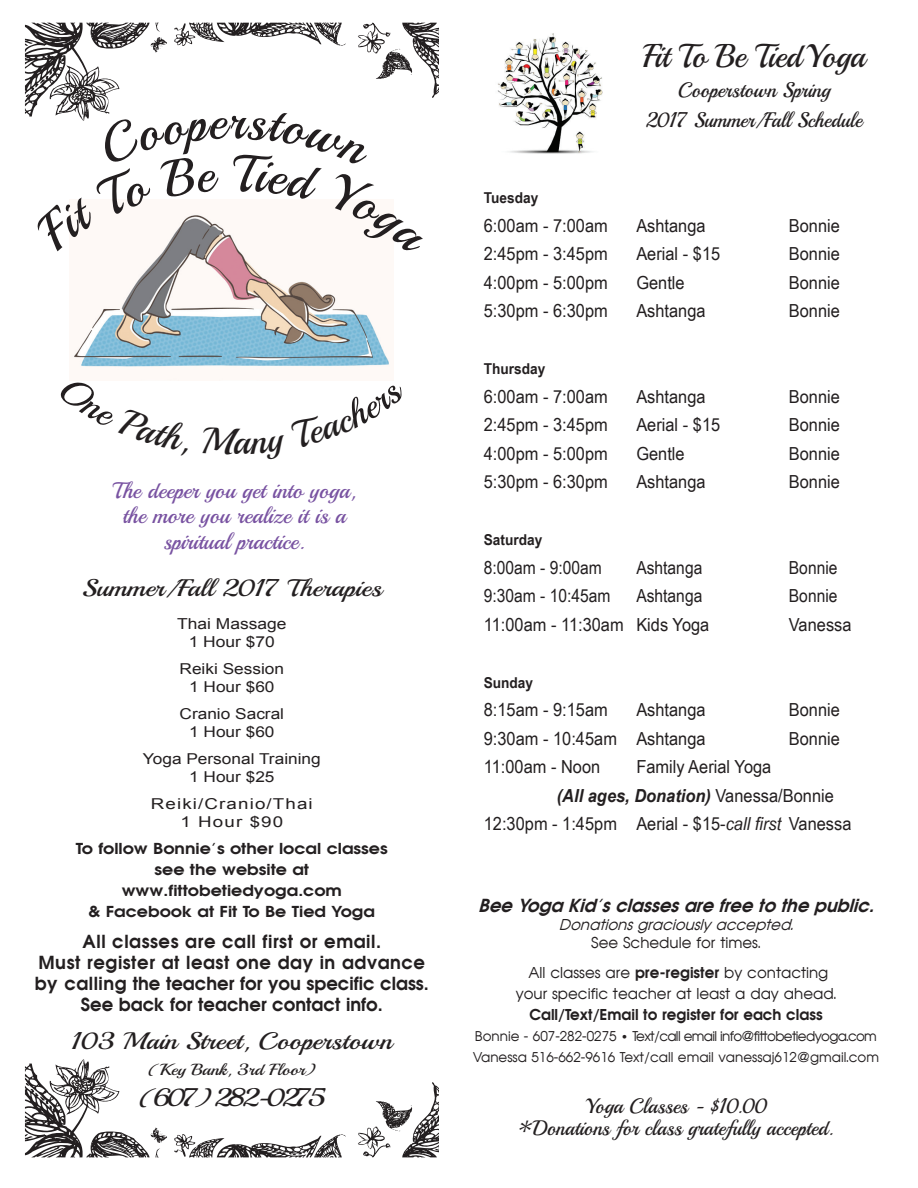
<style>
.page{position:relative;width:918px;height:1188px;background:#fff}
.page>*{position:absolute;margin:0;border:0;box-sizing:border-box;transform-origin:0 0}
.t1{font:33px "Playball";color:#231f20}
.t2{font:25.2px "Playball";letter-spacing:-.1em;color:#231f20;scale:1.15 1}
.t3{font:24px "Playball";color:#231f20;scale:1.15 1}
.t4{font:22.5px/25.5px "Playball";color:#7852a1;text-align:center}
.t5{font:21px/30px "Playball";color:#231f20;text-align:center}
.t6{font:18px "Arial Narrow";color:#231f20;scale:1.11 1}
.t7{font:700 18px/21px "Avian";letter-spacing:.03em;color:#231f20;text-align:center}
.t8{font:18px "Arial Narrow";color:#231f20;scale:1.06 1}
.t9{font:italic 700 18px "Avian";color:#231f20}
.t10{font:italic 700 18px "Arial Narrow";color:#231f20;scale:1.11 1}
.t11{font:16.2px "Playball";color:#231f20;scale:1.15 1}
.t12{font:700 15.15px/21px "Avian";color:#231f20;text-align:center;scale:1.15 1}
.t13{font:15.15px/18.1px "Arial";color:#231f20;text-align:center;scale:1.15 1}
.t14{font:15px/30px "Avian";color:#231f20;text-align:center}
.t15{font:15px/18px "Arial";color:#231f20;text-align:center;scale:1.15 1}
.t16{font:700 15px "Avian";color:#231f20}
.t17{font:700 15px "Arial Narrow";color:#231f20;scale:1.11 1}
.t18{font:italic 15px "Avian";color:#231f20}
.t19{font:15px/18px "Arial";letter-spacing:.06em;color:#231f20;text-align:center;scale:1.25 1}
.t20{font:13.5px/21px "Avian";color:#231f20}
.s1{font-weight:400;font-style:normal}
.s2{font-style:italic}
.s3{font-weight:700}
</style>
<div class="page">
<img style="left:72px;top:256px;width:318px;height:112px">
<svg style="left:25px;top:1059px;width:414px;height:99px"></svg>
<img style="left:497px;top:33px;width:106px;height:121px">
<svg style="left:25px;top:22px;width:414px;height:234px"></svg>
<p class="t4" style="left:113px;top:478px;width:245px">The deeper you get into yoga, the more you realize it is a spiritual practice.</p>
<h3 class="t3" style="left:82px;top:574px;width:262px">Summer/Fall 2017 Therapies</h3>
<p class="t13" style="left:177px;top:615px;width:97px">Thai Massage<br>1 Hour $70</p>
<p class="t15" style="left:180px;top:660px;width:92px">Reiki Session<br>1 Hour $60</p>
<p class="t15" style="left:180px;top:705px;width:92px">Cranio Sacral<br>1 Hour $60</p>
<p class="t15" style="left:143px;top:750px;width:156px">Yoga Personal Training<br>1 Hour $25</p>
<p class="t19" style="left:151px;top:795px;width:131px">Reiki/Cranio/Thai<br>1 Hour $90</p>
<p class="t12" style="left:76px;top:838px;width:273px">To follow Bonnie’s other local classes see the website at www.fittobetiedyoga.com<br>&amp; Facebook at Fit To Be Tied Yoga</p>
<p class="t7" style="left:35px;top:930px;width:396px">All classes are call first or email.<br>Must register at least one day in advance by calling the teacher for you specific class.<br>See back for teacher contact info.</p>
<h3 class="t3" style="left:72px;top:1026px;width:280px">103 Main Street, Cooperstown</h3>
<p class="t11" style="left:148px;top:1059px;width:148px">(Key Bank, 3rd Floor)</p>
<h2 class="t2" style="left:138px;top:1082px;width:164px">(607) 282-0275</h2>
<h1 class="t1" style="left:643px;top:36px;width:224px">Fit To Be Tied Yoga</h1>
<p class="t5" style="left:646px;top:76px;width:218px">Cooperstown Spring<br>2017 Summer/Fall Schedule</p>
<p class="t17" style="left:484px;top:187px;width:51px">Tuesday</p>
<p class="t6" style="left:484px;top:212px;width:113px">6:00am - 7:00am</p>
<p class="t6" style="left:636px;top:212px;width:64px">Ashtanga</p>
<p class="t6" style="left:789px;top:212px;width:48px">Bonnie</p>
<p class="t6" style="left:484px;top:241px;width:113px">2:45pm - 3:45pm</p>
<p class="t6" style="left:636px;top:241px;width:77px">Aerial - $15</p>
<p class="t6" style="left:789px;top:241px;width:48px">Bonnie</p>
<p class="t6" style="left:484px;top:269px;width:113px">4:00pm - 5:00pm</p>
<p class="t6" style="left:636px;top:269px;width:45px">Gentle</p>
<p class="t6" style="left:789px;top:269px;width:48px">Bonnie</p>
<p class="t6" style="left:484px;top:298px;width:113px">5:30pm - 6:30pm</p>
<p class="t6" style="left:636px;top:298px;width:64px">Ashtanga</p>
<p class="t6" style="left:789px;top:298px;width:48px">Bonnie</p>
<p class="t17" style="left:484px;top:358px;width:57px">Thursday</p>
<p class="t6" style="left:484px;top:383px;width:113px">6:00am - 7:00am</p>
<p class="t6" style="left:636px;top:383px;width:64px">Ashtanga</p>
<p class="t6" style="left:789px;top:383px;width:48px">Bonnie</p>
<p class="t6" style="left:484px;top:412px;width:113px">2:45pm - 3:45pm</p>
<p class="t6" style="left:636px;top:412px;width:77px">Aerial - $15</p>
<p class="t6" style="left:789px;top:412px;width:48px">Bonnie</p>
<p class="t6" style="left:484px;top:440px;width:113px">4:00pm - 5:00pm</p>
<p class="t6" style="left:636px;top:440px;width:45px">Gentle</p>
<p class="t6" style="left:789px;top:440px;width:48px">Bonnie</p>
<p class="t6" style="left:484px;top:469px;width:113px">5:30pm - 6:30pm</p>
<p class="t6" style="left:636px;top:469px;width:64px">Ashtanga</p>
<p class="t6" style="left:789px;top:469px;width:48px">Bonnie</p>
<p class="t17" style="left:484px;top:529px;width:54px">Saturday</p>
<p class="t8" style="left:484px;top:554px;width:113px">8:00am - 9:00am</p>
<p class="t8" style="left:636px;top:554px;width:64px">Ashtanga</p>
<p class="t8" style="left:789px;top:554px;width:47px">Bonnie</p>
<p class="t8" style="left:484px;top:583px;width:121px">9:30am - 10:45am</p>
<p class="t8" style="left:636px;top:583px;width:64px">Ashtanga</p>
<p class="t8" style="left:789px;top:583px;width:47px">Bonnie</p>
<p class="t6" style="left:484px;top:611px;width:205px">11:00am - 11:30am Kids Yoga</p>
<p class="t6" style="left:789px;top:611px;width:58px">Vanessa</p>
<p class="t17" style="left:484px;top:671px;width:46px">Sunday</p>
<p class="t6" style="left:484px;top:697px;width:113px">8:15am - 9:15am</p>
<p class="t6" style="left:636px;top:697px;width:64px">Ashtanga</p>
<p class="t6" style="left:789px;top:697px;width:48px">Bonnie</p>
<p class="t6" style="left:484px;top:725px;width:201px">9:30am - 10:45am Ashtanga</p>
<p class="t6" style="left:789px;top:725px;width:48px">Bonnie</p>
<p class="t6" style="left:484px;top:754px;width:106px">11:00am - Noon</p>
<p class="t6" style="left:636px;top:754px;width:123px">Family Aerial Yoga</p>
<p class="t10" style="left:557px;top:782px;width:251px">(All ages, Donation) <span class="s1">Vanessa/Bonnie</span></p>
<p class="t6" style="left:484px;top:811px;width:333px">12:30pm - 1:45pm Aerial - $15-<span class="s2">call first</span> Vanessa</p>
<p class="t9" style="left:478px;top:894px;width:403px">Bee Yoga Kid’sclassesare free to the public.</p>
<p class="t18" style="left:559px;top:916px;width:240px">Donationsgraciouslyaccepted.</p>
<p class="t14" style="left:528px;top:928px;width:301px">See Schedule for times.<br>All classes are <span class="s3">pre-register</span> by contacting</p>
<p class="t14" style="left:516px;top:979px;width:322px">your specific teacher at least a day ahead.</p>
<p class="t16" style="left:529px;top:1005px;width:295px">Call/Text/Email to register for each class</p>
<p class="t20" style="left:473px;top:1026px;width:408px">Bonnie - 607-282-0275 • Text/call email info@fittobetiedyoga.com<br>Vanessa 516-662-9616 Text/call email vanessaj612@gmail.com</p>
<p class="t5" style="left:519px;top:1095px;width:316px;line-height:22.5px">Yoga Classes - $10.00<br>*Donations for class gratefully accepted.</p>
</div>
